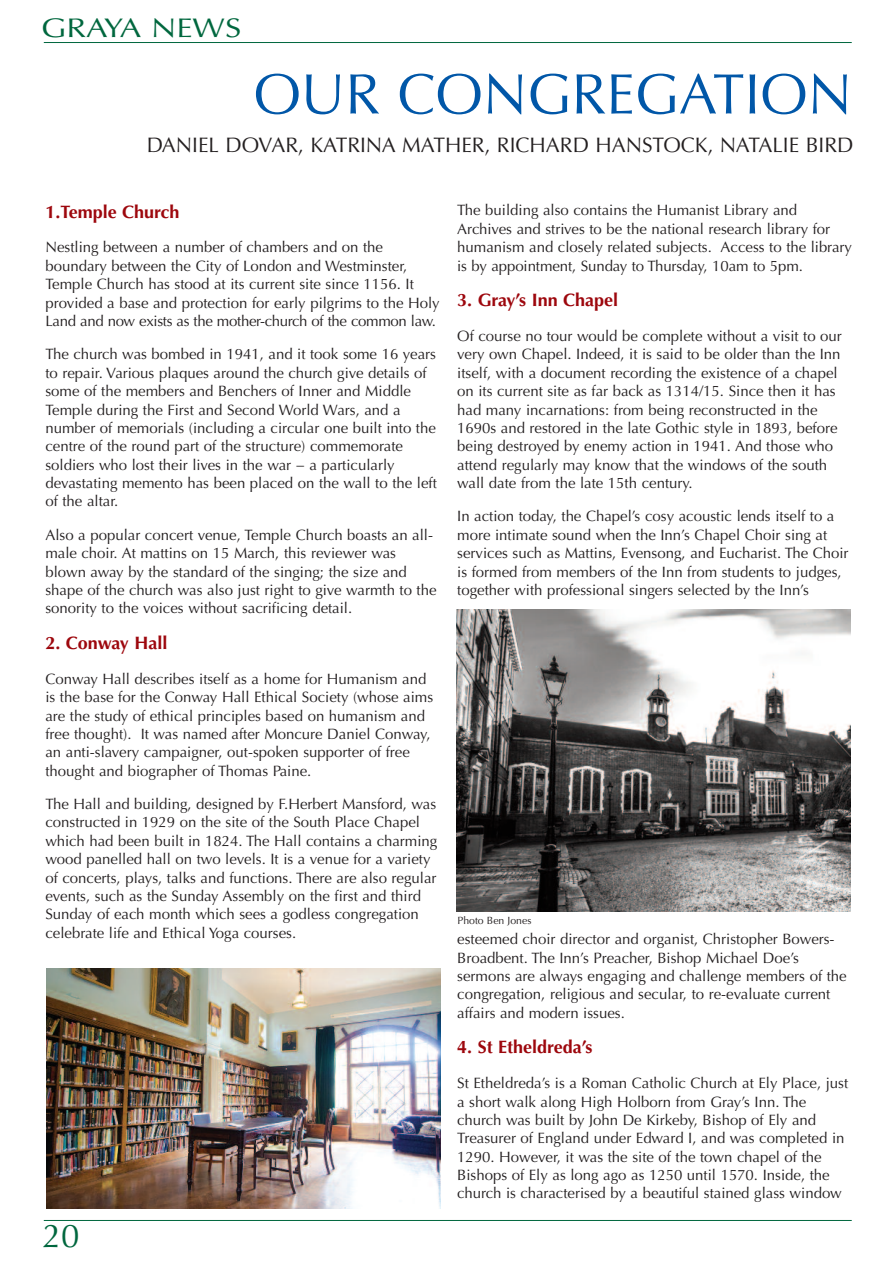
<style>
.page{position:relative;width:893px;height:1263px;background:#fff}
.page>*{position:absolute;margin:0;border:0;box-sizing:border-box;transform-origin:0 0}
.t1{font:57px "Optima";color:#0157a8}
.t2{font:33px "Optima";color:#00673e}
.t3{font:27px "Optima";color:#00673e;scale:1.2 1}
.t4{font:21px "Optima";color:#231f20}
.t5{font:700 18px "Optima";color:#9d070d}
.t6{font:15px/18.5px "Optima";color:#231f20}
.t7{font:10.5px "Optima";color:#231f20}
</style>
<div class="page">
<hr style="left:44px;top:1220px;width:808px;height:1px;background:#00673e">
<hr style="left:44px;top:42px;width:808px;height:1px;background:#00673e">
<img style="left:46px;top:968px;width:394px;height:240px">
<img style="left:456px;top:609px;width:394px;height:303px">
<h3 class="t3" style="left:41px;top:17px;width:168px">GRAYA NEWS</h3>
<h1 class="t1" style="left:254px;top:71px;width:600px">OUR CONGREGATION</h1>
<h3 class="t4" style="left:147px;top:137px;width:708px">DANIEL DOVAR, KATRINA MATHER, RICHARD HANSTOCK, NATALIE BIRD</h3>
<p class="t5" style="left:45px;top:204px;width:135px">1.Temple Church</p>
<p class="t6" style="left:45px;top:240px;width:396px">Nestling between a number of chambers and on the boundary between the City of London and Westminster, Temple Church has stood at its current site since 1156. It provided a base and protection for early pilgrims to the Holy Land and now exists as the mother-church of the common law.</p>
<p class="t6" style="left:45px;top:346px;width:393px">The church was bombed in 1941, and it took some 16 years to repair. Various plaques around the church give details of some of the members and Benchers of Inner and Middle Temple during the First and Second World Wars, and a number of memorials (including a circular one built into the centre of the round part of the structure) commemorate soldiers who lost their lives in the war − a particularly devastating memento has been placed on the wall to the left of the altar.</p>
<p class="t6" style="left:45px;top:527px;width:393px">Also a popular concert venue, Temple Church boasts an all&shy;male choir. At mattins on 15 March, this reviewer was blown away by the standard of the singing; the size and shape of the church was also just right to give warmth to the sonority to the voices without sacrificing detail.</p>
<p class="t5" style="left:45px;top:635px;width:123px">2. Conway Hall</p>
<p class="t6" style="left:45px;top:671px;width:389px">Conway Hall describes itself as a home for Humanism and is the base for the Conway Hall Ethical Society (whose aims are the study of ethical principles based on humanism and free thought). It was named after Moncure Daniel Conway, an anti-slavery campaigner, out-spoken supporter of free thought and biographer of Thomas Paine.</p>
<p class="t6" style="left:45px;top:796px;width:393px">The Hall and building, designed by F.Herbert Mansford, was constructed in 1929 on the site of the South Place Chapel which had been built in 1824. The Hall contains a charming wood panelled hall on two levels. It is a venue for a variety of concerts, plays, talks and functions. There are also regular events, such as the Sunday Assembly on the first and third Sunday of each month which sees a godless congregation celebrate life and Ethical Yoga courses.</p>
<h2 class="t2" style="left:43px;top:1222px;width:38px">20</h2>
<p class="t6" style="left:457px;top:203px;width:396px">The building also contains the Humanist Library and Archives and strives to be the national research library for humanism and closely related subjects. Access to the library is by appointment, Sunday to Thursday, 10am to 5pm.</p>
<p class="t5" style="left:457px;top:293px;width:162px">3. Gray’s Inn Chapel</p>
<p class="t6" style="left:457px;top:328px;width:386px">Of course no tour would be complete without a visit to our very own Chapel. Indeed, it is said to be older than the Inn itself, with a document recording the existence of a chapel on its current site as far back as 1314/15. Since then it has had many incarnations: from being reconstructed in the 1690s and restored in the late Gothic style in 1893, before being destroyed by enemy action in 1941. And those who attend regularly may know that the windows of the south wall date from the late 15th century.</p>
<p class="t6" style="left:457px;top:508px;width:393px">In action today, the Chapel’s cosy acoustic lends itself to a more intimate sound when the Inn’s Chapel Choir sing at services such as Mattins, Evensong, and Eucharist. The Choir is formed from members of the Inn from students to judges, together with professional singers selected by the Inn’s</p>
<p class="t7" style="left:458px;top:916px;width:75px">Photo Ben Jones</p>
<p class="t6" style="left:457px;top:931px;width:391px">esteemed choir director and organist, Christopher Bowers-Broadbent. The Inn’s Preacher, Bishop Michael Doe’s sermons are always engaging and challenge members of the congregation, religious and secular, to re-evaluate current affairs and modern issues.</p>
<p class="t5" style="left:457px;top:1040px;width:137px">4. St Etheldreda’s</p>
<p class="t6" style="left:457px;top:1075px;width:393px">St Etheldreda’s is a Roman Catholic Church at Ely Place, just a short walk along High Holborn from Gray’s Inn. The church was built by John De Kirkeby, Bishop of Ely and Treasurer of England under Edward I, and was completed in 1290. However, it was the site of the town chapel of the Bishops of Ely as long ago as 1250 until 1570. Inside, the church is characterised by a beautiful stained glass window</p>
</div>
